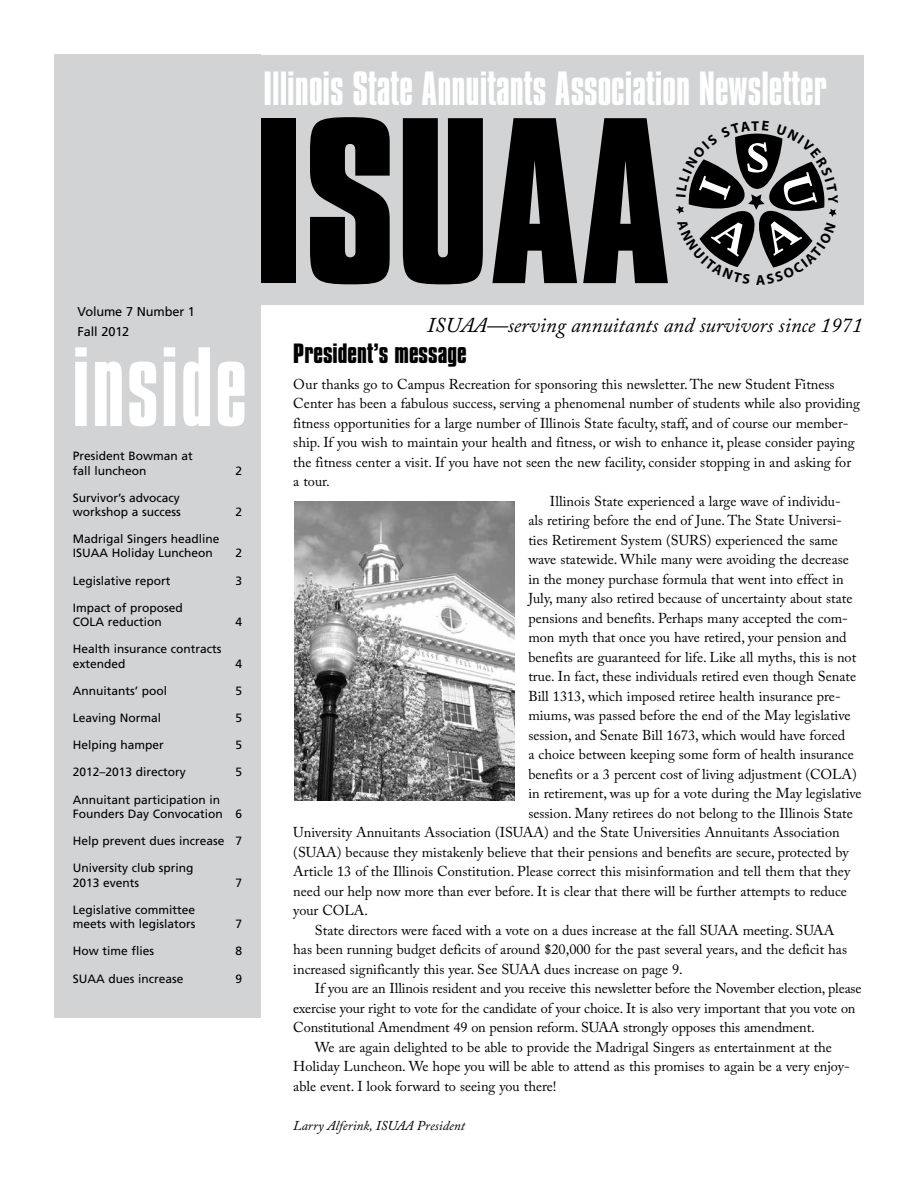
<style>
.page{position:relative;width:918px;height:1188px;background:#fff}
.page>*{position:absolute;margin:0;border:0;box-sizing:border-box;transform-origin:0 0}
.t1{font:700 203.1px "Compacta BT";color:#000}
.t2{font:96.9px "Compacta BT";letter-spacing:.02em;color:#fff}
.t3{font:41.25px "Compacta BT";color:#fff}
.t4{font:700 24px "Compacta BT";color:#000}
.t5{font:italic 21px "Adobe Caslon Pro";color:#000}
.t6{font:14.25px "Adobe Caslon Pro";color:#000}
.t7{font:italic 13.5px "Adobe Caslon Pro";color:#000}
.t8{font:12.75px/19.8px "Frutiger";letter-spacing:-.01em;color:#000}
.t9{font:12px/14.2px "Frutiger";color:#000}
</style>
<div class="page">
<div style="left:55px;top:54px;width:206px;height:963px;background:#d1d3d4"></div>
<div style="left:224px;top:55px;width:640px;height:250px;background:#d1d3d4"></div>
<img style="left:295px;top:501px;width:220px;height:299px">
<svg style="left:676px;top:133px;width:161px;height:135px"></svg>
<h3 class="t3" style="left:263px;top:64px;width:565px">Illinois State Annuitants Association Newsletter</h3>
<p class="t8" style="left:78px;top:302px;width:119px">Volume 7 Number 1<br>Fall 2012</p>
<h1 class="t1" style="left:254px;top:79px;width:419px">ISUAA</h1>
<h3 class="t5" style="left:427px;top:312px;width:437px">ISUAA—serving annuitants and survivors since 1971</h3>
<h2 class="t2" style="left:72px;top:331px;width:176px">inside</h2>
<h3 class="t4" style="left:293px;top:339px;width:175px">President’s message</h3>
<p class="t6" style="left:293px;top:375px;width:543px">Our thanks go to Campus Recreation for sponsoring this newsletter. The new Student Fitness</p>
<p class="t6" style="left:293px;top:395px;width:568px">Center has been a fabulous success, serving a phenomenal number of students while also providing</p>
<p class="t6" style="left:293px;top:414px;width:557px">fitness opportunities for a large number of Illinois State faculty, staff, and of course our member-</p>
<p class="t6" style="left:293px;top:434px;width:563px">ship. If you wish to maintain your health and fitness, or wish to enhance it, please consider paying</p>
<p class="t6" style="left:293px;top:453px;width:559px">the fitness center a visit. If you have not seen the new facility, consider stopping in and asking for</p>
<p class="t6" style="left:293px;top:473px;width:38px">a tour.</p>
<p class="t6" style="left:550px;top:492px;width:292px">Illinois State experienced a large wave of individu-</p>
<p class="t6" style="left:528px;top:512px;width:315px">als retiring before the end of June. The State Universi-</p>
<p class="t6" style="left:528px;top:531px;width:311px">ties Retirement System (SURS) experienced the same</p>
<p class="t6" style="left:528px;top:551px;width:322px">wave statewide. While many were avoiding the decrease</p>
<p class="t6" style="left:528px;top:570px;width:317px">in the money purchase formula that went into effect in</p>
<p class="t6" style="left:528px;top:590px;width:326px">July, many also retired because of uncertainty about state</p>
<p class="t6" style="left:528px;top:609px;width:321px">pensions and benefits. Perhaps many accepted the com-</p>
<p class="t6" style="left:528px;top:629px;width:320px">mon myth that once you have retired, your pension and</p>
<p class="t6" style="left:528px;top:648px;width:329px">benefits are guaranteed for life. Like all myths, this is not</p>
<p class="t6" style="left:528px;top:668px;width:329px">true. In fact, these individuals retired even though Senate</p>
<p class="t6" style="left:528px;top:687px;width:314px">Bill 1313, which imposed retiree health insurance pre-</p>
<p class="t6" style="left:528px;top:707px;width:324px">miums, was passed before the end of the May legislative</p>
<p class="t6" style="left:528px;top:726px;width:318px">session, and Senate Bill 1673, which would have forced</p>
<p class="t6" style="left:528px;top:746px;width:327px">a choice between keeping some form of health insurance</p>
<p class="t6" style="left:528px;top:765px;width:330px">benefits or a 3 percent cost of living adjustment (COLA)</p>
<p class="t6" style="left:528px;top:785px;width:335px">in retirement, was up for a vote during the May legislative</p>
<p class="t6" style="left:528px;top:804px;width:326px">session. Many retirees do not belong to the Illinois State</p>
<p class="t6" style="left:293px;top:824px;width:548px">University Annuitants Association (ISUAA) and the State Universities Annuitants Association</p>
<p class="t6" style="left:293px;top:843px;width:557px">(SUAA) because they mistakenly believe that their pensions and benefits are secure, protected by</p>
<p class="t6" style="left:293px;top:863px;width:558px">Article 13 of the Illinois Constitution. Please correct this misinformation and tell them that they</p>
<p class="t6" style="left:293px;top:882px;width:555px">need our help now more than ever before. It is clear that there will be further attempts to reduce</p>
<p class="t6" style="left:293px;top:902px;width:76px">your COLA.</p>
<p class="t6" style="left:315px;top:921px;width:521px">State directors were faced with a vote on a dues increase at the fall SUAA meeting. SUAA</p>
<p class="t6" style="left:293px;top:941px;width:555px">has been running budget deficits of around $20,000 for the past several years, and the deficit has</p>
<p class="t6" style="left:293px;top:960px;width:391px">increased significantly this year. See SUAA dues increase on page 9.</p>
<p class="t6" style="left:315px;top:980px;width:548px">If you are an Illinois resident and you receive this newsletter before the November election, please</p>
<p class="t6" style="left:293px;top:999px;width:564px">exercise your right to vote for the candidate of your choice. It is also very important that you vote on</p>
<p class="t6" style="left:293px;top:1019px;width:523px">Constitutional Amendment 49 on pension reform. SUAA strongly opposes this amendment.</p>
<p class="t6" style="left:315px;top:1038px;width:519px">We are again delighted to be able to provide the Madrigal Singers as entertainment at the</p>
<p class="t6" style="left:293px;top:1058px;width:558px">Holiday Luncheon. We hope you will be able to attend as this promises to again be a very enjoy-</p>
<p class="t6" style="left:293px;top:1077px;width:265px">able event. I look forward to seeing you there!</p>
<p class="t7" style="left:293px;top:1117px;width:173px">Larry Alferink, ISUAA President</p>
<p class="t9" style="left:73px;top:449px;width:122px">President Bowman at fall luncheon</p>
<p class="t9" style="left:235px;top:463px;width:8px">2</p>
<p class="t9" style="left:73px;top:491px;width:110px">Survivor’s advocacy workshop a success</p>
<p class="t9" style="left:235px;top:505px;width:8px">2</p>
<p class="t9" style="left:73px;top:532px;width:148px">Madrigal Singers headline<br>ISUAA Holiday Luncheon</p>
<p class="t9" style="left:235px;top:546px;width:8px">2</p>
<p class="t9" style="left:73px;top:573px;width:99px">Legislative report</p>
<p class="t9" style="left:235px;top:573px;width:8px">3</p>
<p class="t9" style="left:73px;top:601px;width:112px">Impact of proposed<br>COLA reduction</p>
<p class="t9" style="left:235px;top:615px;width:8px">4</p>
<p class="t9" style="left:73px;top:642px;width:150px">Health insurance contracts extended</p>
<p class="t9" style="left:235px;top:656px;width:8px">4</p>
<p class="t9" style="left:73px;top:684px;width:96px">Annuitants’ pool</p>
<p class="t9" style="left:235px;top:684px;width:8px">5</p>
<p class="t9" style="left:73px;top:711px;width:90px">Leaving Normal</p>
<p class="t9" style="left:235px;top:711px;width:8px">5</p>
<p class="t9" style="left:73px;top:738px;width:93px">Helping hamper</p>
<p class="t9" style="left:235px;top:738px;width:8px">5</p>
<p class="t9" style="left:73px;top:765px;width:115px">2012–2013 directory</p>
<p class="t9" style="left:235px;top:765px;width:8px">5</p>
<p class="t9" style="left:73px;top:792px;width:171px">Annuitant participation in<br>Founders Day Convocation 6</p>
<p class="t9" style="left:73px;top:834px;width:171px">Help prevent dues increase 7</p>
<p class="t9" style="left:73px;top:861px;width:122px">University club spring<br>2013 events</p>
<p class="t9" style="left:235px;top:875px;width:8px">7</p>
<p class="t9" style="left:73px;top:903px;width:124px">Legislative committee meets with legislators</p>
<p class="t9" style="left:235px;top:917px;width:8px">7</p>
<p class="t9" style="left:73px;top:944px;width:83px">How time flies</p>
<p class="t9" style="left:235px;top:944px;width:8px">8</p>
<p class="t9" style="left:73px;top:971px;width:112px">SUAA dues increase</p>
<p class="t9" style="left:235px;top:971px;width:8px">9</p>
</div>
